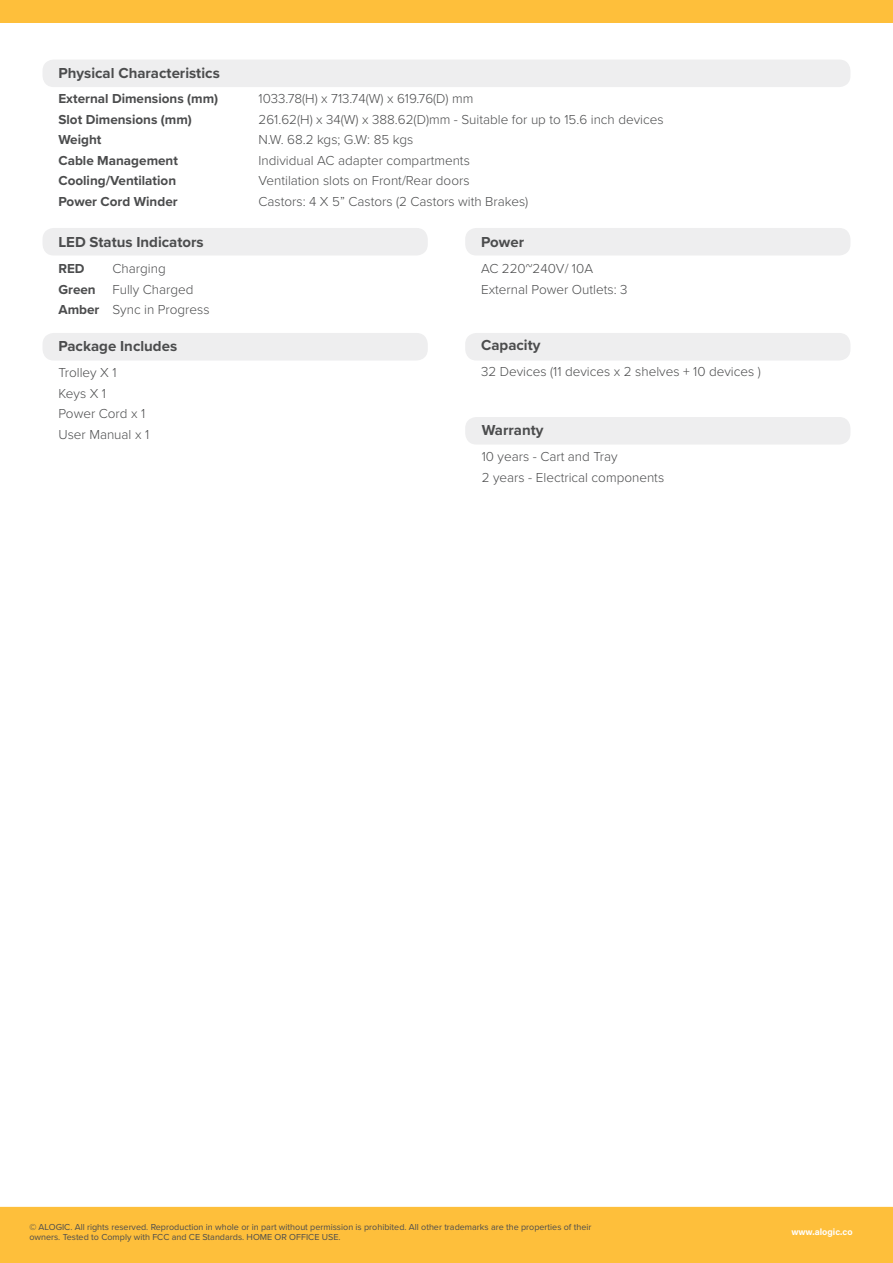
<style>
.page{position:relative;width:893px;height:1263px;background:#fff}
.page>*{position:absolute;margin:0;border:0;box-sizing:border-box;transform-origin:0 0}
.t1{font:700 15px "Proxima Nova";color:#4b4c4d}
.t2{font:300 13.5px/20.5px "Proxima Nova";color:#4b4c4d}
.t3{font:700 13.5px/20.5px "Proxima Nova";color:#4b4c4d}
.t4{font:9px/10.8px "Proxima Nova";color:#4b4c4d}
.t5{font:700 9px "Acumin Pro";color:#fff}
.s1{font-weight:700}
</style>
<div class="page">
<div style="left:0;top:1207px;width:893px;height:56px;background:#febf3b"></div>
<div style="left:0;top:0;width:893px;height:22px;background:#febf3b"></div>
<div style="left:43px;top:60px;width:807px;height:26px;background:#eeeeef;border-radius:10px"></div>
<div style="left:43px;top:60px;width:807px;height:27px;border:2px solid #eeeeef;border-radius:10px"></div>
<div style="left:466px;top:418px;width:384px;height:26px;background:#eeeeef;border-radius:10px"></div>
<div style="left:465px;top:417px;width:385px;height:28px;border:2px solid #eeeeef;border-radius:10px"></div>
<div style="left:466px;top:229px;width:384px;height:26px;background:#eeeeef;border-radius:10px"></div>
<div style="left:465px;top:228px;width:385px;height:27px;border:2px solid #eeeeef;border-radius:10px"></div>
<div style="left:43px;top:334px;width:384px;height:26px;background:#eeeeef;border-radius:10px"></div>
<div style="left:43px;top:333px;width:385px;height:27px;border:2px solid #eeeeef;border-radius:10px"></div>
<div style="left:466px;top:334px;width:384px;height:26px;background:#eeeeef;border-radius:10px"></div>
<div style="left:465px;top:333px;width:385px;height:27px;border:2px solid #eeeeef;border-radius:10px"></div>
<div style="left:43px;top:229px;width:384px;height:26px;background:#eeeeef;border-radius:10px"></div>
<div style="left:43px;top:228px;width:385px;height:27px;border:2px solid #eeeeef;border-radius:10px"></div>
<p class="t1" style="left:58px;top:62px;width:163px">Physical Characteristics</p>
<p class="t3" style="left:58px;top:88px;width:161px">External Dimensions (mm)<br>Slot Dimensions (mm)<br>Weight<br>Cable Management<br>Cooling/Ventilation<br>Power Cord Winder</p>
<p class="t1" style="left:58px;top:231px;width:147px">LED Status Indicators</p>
<p class="t3" style="left:58px;top:258px;width:28px">RED</p>
<p class="t2" style="left:58px;top:258px;width:153px;text-indent:54px">Charging<br><span class="s1">Green</span> Fully Charged<br><span class="s1">Amber</span> Sync in Progress</p>
<p class="t1" style="left:58px;top:335px;width:120px">Package Includes</p>
<p class="t2" style="left:58px;top:362px;width:92px">Trolley X 1<br>Keys X 1<br>Power Cord x 1<br>User Manual x 1</p>
<p class="t2" style="left:259px;top:88px;width:407px">1033.78(H) x 713.74(W) x 619.76(D) mm<br>261.62(H) x 34(W) x 388.62(D)mm - Suitable for up to 15.6 inch devices N.W. 68.2 kgs; G.W: 85 kgs<br>Individual AC adapter compartments<br>Ventilation slots on Front/Rear doors<br>Castors: 4 X 5” Castors (2 Castors with Brakes)</p>
<p class="t1" style="left:481px;top:231px;width:44px">Power</p>
<p class="t2" style="left:481px;top:258px;width:148px">AC 220~240V/ 10A<br>External Power Outlets: 3</p>
<p class="t1" style="left:481px;top:334px;width:61px">Capacity</p>
<p class="t2" style="left:481px;top:360px;width:281px">32 Devices (11 devices x 2 shelves + 10 devices )</p>
<p class="t1" style="left:482px;top:419px;width:63px">Warranty</p>
<p class="t2" style="left:482px;top:446px;width:184px">10 years - Cart and Tray<br>2 years - Electrical components</p>
<p class="t4" style="left:29px;top:1221px;width:564px">© ALOGIC. All rights reserved. Reproduction in whole or in part without permission is prohibited. All other trademarks are the properties of their owners. Tested to Comply with FCC and CE Standards. HOME OR OFFICE USE.</p>
<p class="t5" style="left:791px;top:1225px;width:63px">www.alogic.co</p>
</div>
